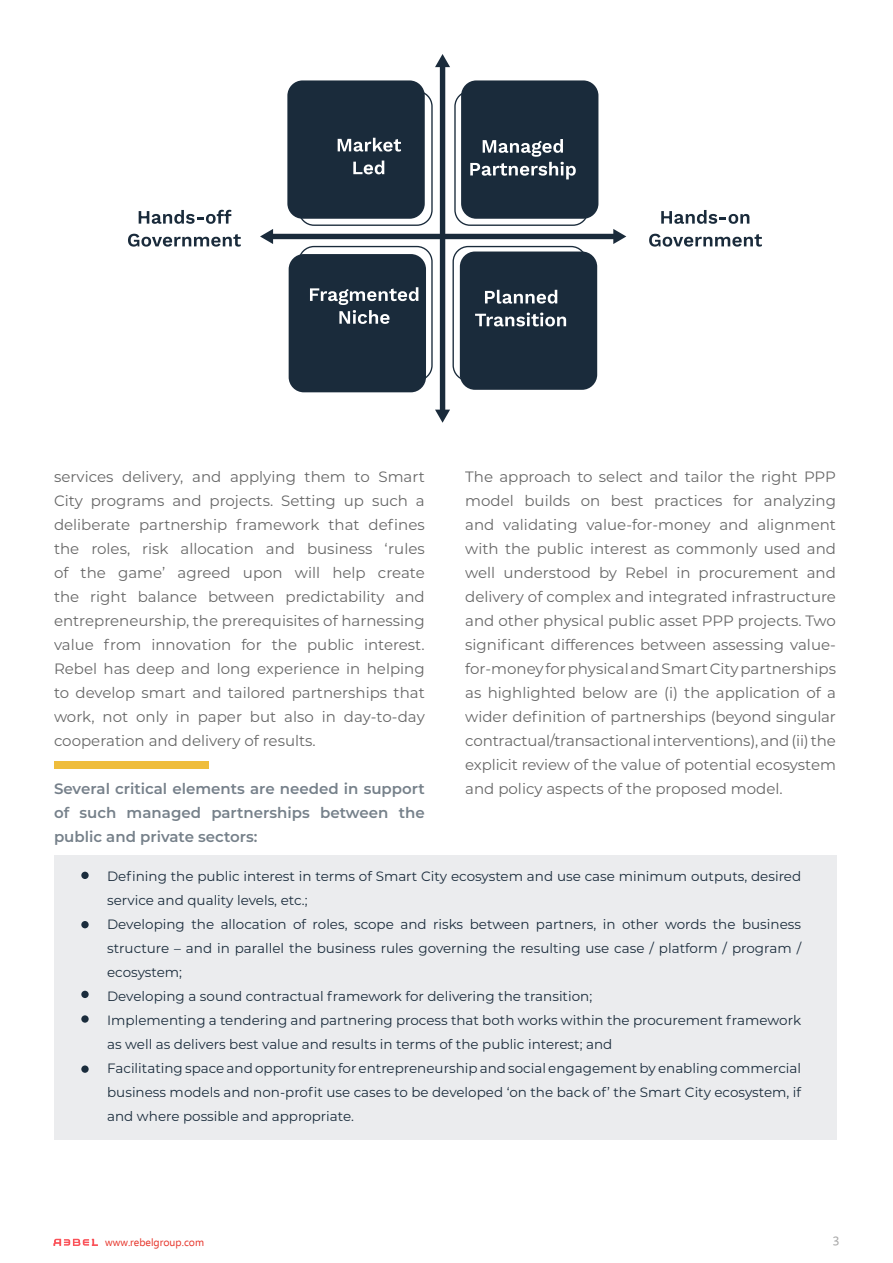
<style>
.page{position:relative;width:893px;height:1263px;background:#fff}
.page>*{position:absolute;margin:0;border:0;box-sizing:border-box;transform-origin:0 0}
.t1{font:15px/24px "Montserrat";color:#000;text-align:justify}
.t2{font:600 15px/24px "Montserrat";color:#1a2c3c;text-align:justify}
.t3{font:13.5px/24px "Montserrat";color:#1a2c3c}
.t4{font:500 13.5px "Freight Sans Pro";color:#aaa}
.t5{font:10.5px "Ebrima";color:#e63329}
.s1{color:#1a2b3c}
</style>
<div class="page">
<svg style="left:53px;top:1239px;width:45px;height:7px"></svg>
<div style="left:54px;top:855px;width:782px;height:285px;background:#ebecee"></div>
<div style="left:81px;top:921px;width:8px;height:7px;background:#1a2c3c;border-radius:50%"></div>
<div style="left:81px;top:872px;width:8px;height:7px;background:#1a2c3c;border-radius:50%"></div>
<div style="left:81px;top:991px;width:8px;height:7px;background:#1a2c3c;border-radius:50%"></div>
<div style="left:81px;top:1065px;width:8px;height:8px;background:#1a2c3c;border-radius:50%"></div>
<div style="left:81px;top:1015px;width:8px;height:8px;background:#1a2c3c;border-radius:50%"></div>
<div style="left:54px;top:762px;width:154px;height:7px;background:#efbd3c"></div>
<div style="left:289px;top:254px;width:137px;height:138px;background:#1a2b3b;border-radius:15px"></div>
<div style="left:460px;top:251px;width:137px;height:139px;background:#1a2b3b;border-radius:15px"></div>
<div style="left:461px;top:80px;width:137px;height:139px;background:#1a2b3b;border-radius:15px"></div>
<div style="left:287px;top:80px;width:138px;height:139px;background:#1a2b3b;border-radius:15px"></div>
<svg style="left:298px;top:90px;width:291px;height:292px"></svg>
<div style="left:440px;top:65px;width:5px;height:347px;background:#1a2b3b"></div>
<svg style="left:435px;top:54px;width:15px;height:13px"></svg>
<svg style="left:435px;top:410px;width:15px;height:13px"></svg>
<div style="left:271px;top:234px;width:344px;height:5px;background:#1a2b3b"></div>
<svg style="left:613px;top:229px;width:13px;height:15px"></svg>
<svg style="left:260px;top:229px;width:13px;height:15px"></svg>
<svg style="left:338px;top:138px;width:63px;height:14px"></svg>
<svg style="left:353px;top:161px;width:31px;height:13px"></svg>
<svg style="left:470px;top:139px;width:106px;height:40px"></svg>
<svg style="left:661px;top:210px;width:88px;height:14px"></svg>
<svg style="left:649px;top:234px;width:113px;height:13px"></svg>
<svg style="left:139px;top:210px;width:92px;height:14px"></svg>
<svg style="left:128px;top:234px;width:113px;height:13px"></svg>
<svg style="left:485px;top:290px;width:72px;height:14px"></svg>
<svg style="left:475px;top:313px;width:91px;height:13px"></svg>
<svg style="left:310px;top:287px;width:108px;height:37px"></svg>
<p class="t1" style="left:54px;top:464px;width:372px">services delivery, and applying them to Smart City programs and projects. Setting up such a deliberate partnership framework that defines the roles, risk allocation and business ‘rules of the game’ agreed upon will help create the right balance between predictability and entrepreneurship, the prerequisites of harnessing value from innovation for the public interest.<br>Rebel has deep and long experience in helping to develop smart and tailored partnerships that work, not only in paper but also in day-to-day cooperation and delivery of results.</p>
<p class="t2" style="left:54px;top:776px;width:372px"><span class="s1">Several critical elements are need</span>ed in support of such managed partnerships between the public and private sectors:</p>
<p class="t1" style="left:465px;top:464px;width:372px">The approach to select and tailor the right PPP model builds on best practices for analyzing and validating value-for-money and alignment with the public interest as commonly used and well understood by Rebel in procurement and delivery of complex and integrated infrastructure and other physical public asset PPP projects. Two significant differences between assessing value&shy;for-money for physical and Smart City partnerships as highlighted below are (i) the application of a wider definition of partnerships (beyond singular contractual/transactional interventions), and (ii) the explicit review of the value of potential ecosystem and policy aspects of the proposed model.</p>
<p class="t3" style="left:107px;top:863px;width:695px">Defining the public interest in terms of Smart City ecosystem and use case minimum outputs, desired service and quality levels, etc.;<br>Developing the allocation of roles, scope and risks between partners, in other words the business structure – and in parallel the business rules governing the resulting use case / platform / program / ecosystem;<br>Developing a sound contractual framework for delivering the transition;<br>Implementing a tendering and partnering process that both works within the procurement framework as well as delivers best value and results in terms of the public interest; and<br>Facilitating space and opportunity for entrepreneurship and social engagement by enabling commercial business models and non-profit use cases to be developed ‘on the back of’ the Smart City ecosystem, if and where possible and appropriate.</p>
<p class="t5" style="left:105px;top:1235px;width:100px">www.rebelgroup.com</p>
<p class="t4" style="left:833px;top:1230px;width:7px">3</p>
</div>
